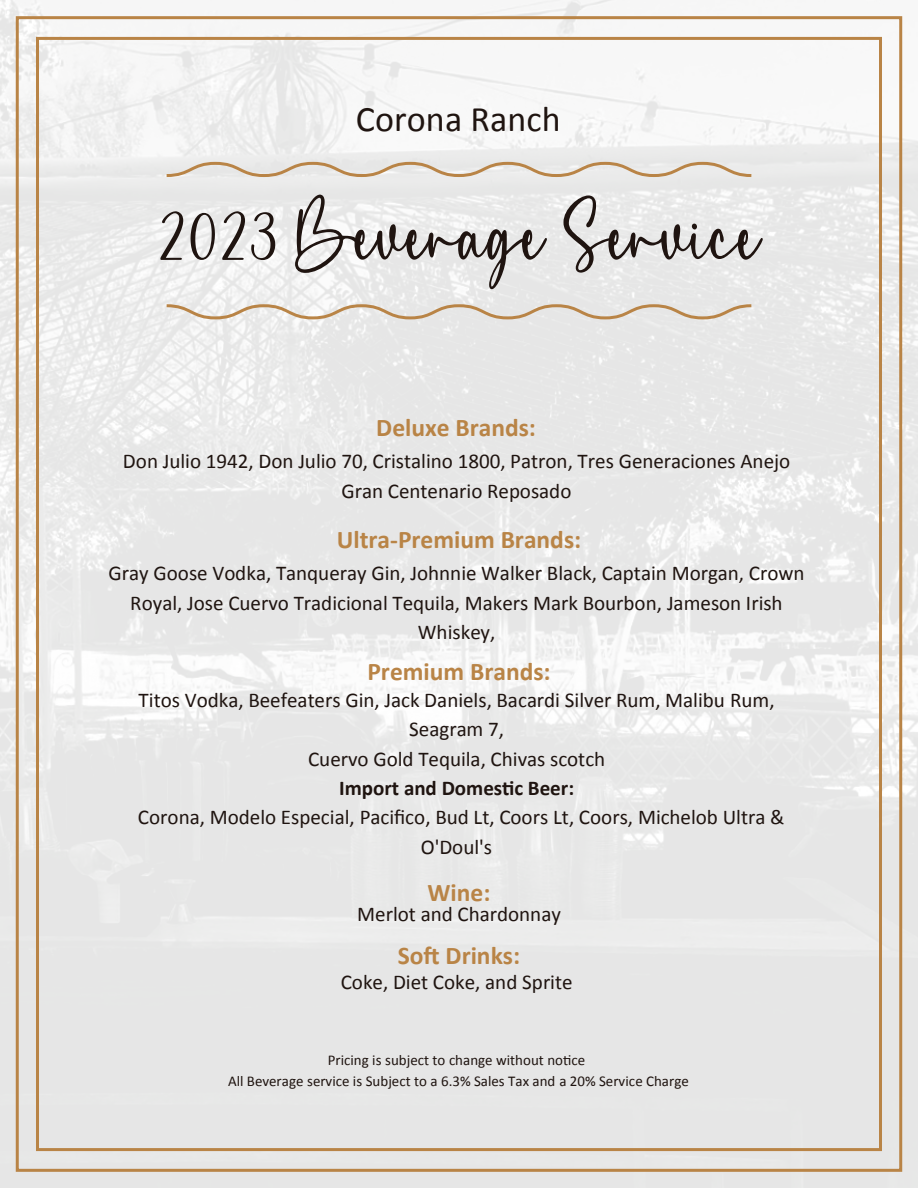
<style>
.page{position:relative;width:918px;height:1188px;background:#fff}
.page>*{position:absolute;margin:0;border:0;box-sizing:border-box;transform-origin:0 0}
.t1{font:82.95px "Amellia";color:#1f1410}
.t2{font:36px "Calibri";letter-spacing:.005em;color:#1f1410}
.t3{font:700 25.5px "Calibri";color:#b98446}
.t4{font:21px/29.5px "Calibri";color:#1f1410;text-align:center}
.t5{font:700 21px "Calibri";color:#1f1410}
.t6{font:15px/20.9px "Calibri";color:#1f1410;text-align:center}
.s1{font-family:"Hello Cartel Story Sans";font-size:54.6px}
</style>
<div class="page">
<img style="left:0;top:0;width:918px;height:1188px">
<svg style="left:164px;top:303px;width:590px;height:18px;background:#e1d8cd"></svg>
<svg style="left:164px;top:160px;width:590px;height:19px;background:#e1d9ce"></svg>
<h2 class="t2" style="left:356px;top:97px;width:206px">Corona Ranch</h2>
<h1 class="t1" style="left:158px;top:182px;width:603px"><span class="s1">2023</span> Beverage Service</h1>
<p class="t3" style="left:376px;top:411px;width:161px">Deluxe Brands:</p>
<p class="t4" style="left:123px;top:447px;width:669px;line-height:29.1px">Don Julio 1942, Don Julio 70, Cristalino 1800, Patron, Tres Generaciones Anejo<br>Gran Centenario Reposado</p>
<p class="t3" style="left:337px;top:523px;width:246px">Ultra-Premium Brands:</p>
<p class="t4" style="left:109px;top:559px;width:697px">Gray Goose Vodka, Tanqueray Gin, Johnnie Walker Black, Captain Morgan, Crown<br>Royal, Jose Cuervo Tradicional Tequila, Makers Mark Bourbon, Jameson Irish<br>Whiskey,</p>
<p class="t3" style="left:367px;top:656px;width:185px">Premium Brands:</p>
<p class="t4" style="left:139px;top:685px;width:638px">Titos Vodka, Beefeaters Gin, Jack Daniels, Bacardi Silver Rum, Malibu Rum,<br>Seagram 7,<br>Cuervo Gold Tequila, Chivas scotch</p>
<p class="t5" style="left:339px;top:775px;width:237px">Import and Domestic Beer:</p>
<p class="t4" style="left:138px;top:803px;width:648px">Corona, Modelo Especial, Pacifico, Bud Lt, Coors Lt, Coors, Michelob Ultra &amp;<br>O'Doul's</p>
<p class="t3" style="left:428px;top:877px;width:64px">Wine:</p>
<p class="t4" style="left:357px;top:900px;width:205px">Merlot and Chardonnay</p>
<p class="t3" style="left:398px;top:939px;width:124px">Soft Drinks:</p>
<p class="t4" style="left:341px;top:967px;width:233px">Coke, Diet Coke, and Sprite</p>
<p class="t6" style="left:228px;top:1049px;width:462px">Pricing is subject to change without notice<br>All Beverage service is Subject to a 6.3% Sales Tax and a 20% Service Charge</p>
</div>
